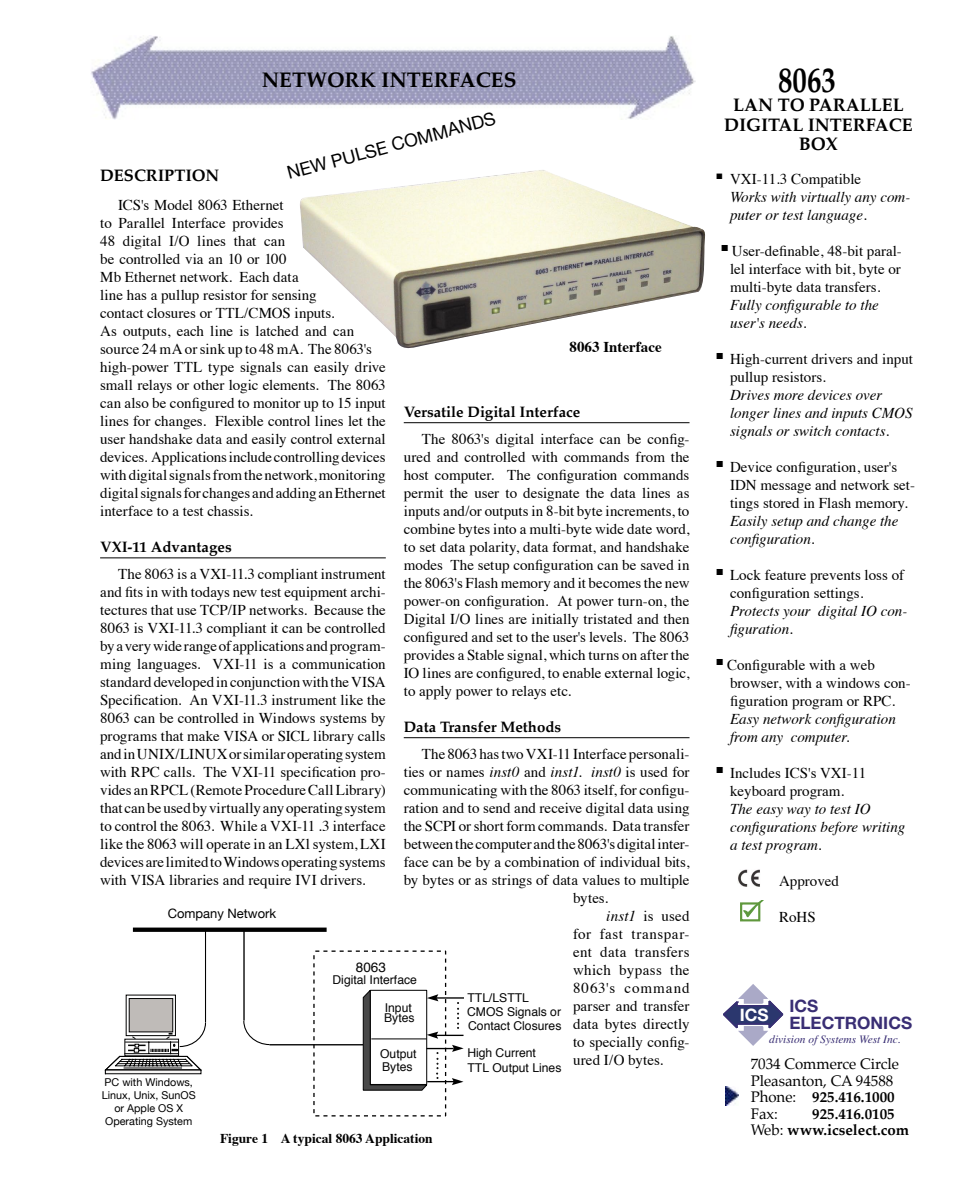
<style>
.page{position:relative;width:972px;height:1188px;background:#fff}
.page>*{position:absolute;margin:0;border:0;box-sizing:border-box;transform-origin:0 0}
.number_sub{font:700 36px "Palatino";color:#000;scale:.8 1}
.Head{font:700 21px "Palatino";color:#000}
.number_sub-2{font:700 18px/19.5px "Palatino";color:#000;text-align:center}
.t1{font:18px "Helvetica Neue";color:#000}
.t2{font:700 17.1px/17.1px "Helvetica Neue";color:#392e74}
.t3{font:700 17.1px "Helvetica Neue";color:#fff}
.Subhead{font:700 16.5px "Palatino";color:#000}
.Text{font:15px/18px "Times";color:#000;text-align:justify}
.Bullet_text{font:15px/18px "Times";color:#000}
.Bullet_text-2{font:italic 15px/18px "Times";color:#000}
.Text_Subhead_rule{font:700 15px "Palatino";color:#000}
.t4{font:15px "Palatino";color:#000}
.Figure_Caption{font:700 15px "Times";color:#000}
.Figure_Caption-2{font:700 13.5px "Times";color:#000}
.t5{font:13.5px "Helvetica";color:#060606}
.t6{font:12.9px "Helvetica Neue";color:#000}
.t7{font:12.15px/14.1px "Helvetica";color:#060606}
.t8{font:italic 11.4px "Times";color:#392e74}
.t9{font:10.8px/12.9px "Helvetica Neue";color:#000;text-align:center}
.s1{font-style:italic}
.s2{font-weight:400}
</style>
<div class="page">
<img style="left:725px;top:1086px;width:14px;height:19px">
<img style="left:91px;top:36px;width:604px;height:83px">
<svg style="left:723px;top:984px;width:61px;height:62px"></svg>
<svg style="left:313px;top:950px;width:151px;height:167px"></svg>
<svg style="left:128px;top:998px;width:46px;height:24px"></svg>
<div style="left:129px;top:999px;width:44px;height:33px;background:#bfbbb8"></div>
<div style="left:129px;top:998px;width:44px;height:34px;border:1px solid #060606"></div>
<svg style="left:104px;top:1022px;width:103px;height:52px"></svg>
<svg style="left:133px;top:928px;width:194px;height:4px"></svg>
<hr style="left:205px;top:929px;width:1px;height:94px;background:#000">
<hr style="left:243px;top:931px;width:2px;height:90px;background:#000">
<hr style="left:270px;top:1044px;width:93px;height:1px;background:#000">
<svg style="left:243px;top:1020px;width:28px;height:26px"></svg>
<hr style="left:100px;top:558px;width:286px;height:1px;background:#000">
<hr style="left:404px;top:422px;width:286px;height:1px;background:#000">
<hr style="left:404px;top:737px;width:286px;height:1px;background:#000">
<img style="left:300px;top:170px;width:406px;height:179px">
<img style="left:738px;top:869px;width:22px;height:17px">
<svg style="left:744px;top:900px;width:20px;height:17px"></svg>
<div style="left:740px;top:902px;width:20px;height:19px;border:2px solid #60983d"></div>
<p class="Head" style="left:262px;top:61px;width:256px">NETWORK INTERFACES</p>
<p class="t1" style="left:285px;top:163px;width:217px;rotate:-15deg">NEW PULSE COMMANDS</p>
<p class="Subhead" style="left:100px;top:162px;width:121px">DESCRIPTION</p>
<p class="Text" style="left:100px;top:195px;width:287px;text-align:left;text-indent:18px">ICS's Model 8063 Ethernet<br>to Parallel Interface provides<br>48 digital I/O lines that can<br>be controlled via an 10 or 100<br>Mb Ethernet network. Each data<br>line has a pullup resistor for sensing<br>contact closures or TTL/CMOS inputs.<br>As outputs, each line is latched and can source 24 mA or sink up to 48 mA. The 8063's high-power TTL type signals can easily drive small relays or other logic elements. The 8063 can also be configured to monitor up to 15 input lines for changes. Flexible control lines let the user handshake data and easily control external devices. Applications include controlling devices with digital signals from the network, monitoring digital signals for changes and adding an Ethernet interface to a test chassis.</p>
<p class="Text_Subhead_rule" style="left:100px;top:534px;width:133px">VXI-11 Advantages</p>
<p class="Text" style="left:100px;top:564px;width:287px;text-indent:18px">The 8063 is a VXI-11.3 compliant instrument and fits in with todays new test equipment archi&shy;tectures that use TCP/IP networks. Because the 8063 is VXI-11.3 compliant it can be controlled by a very wide range of applications and program&shy;ming languages. VXI-11 is a communication standard developed in conjunction with the VISA Specification. An VXI-11.3 instrument like the 8063 can be controlled in Windows systems by programs that make VISA or SICL library calls and in UNIX/LINUX or similar operating system with RPC calls. The VXI-11 specification pro&shy;vides an RPCL (Remote Procedure Call Library) that can be used by virtually any operating system to control the 8063. While a VXI-11 .3 interface like the 8063 will operate in an LXl system, LXI devices are limited to Windows operating systems with VISA libraries and require IVI drivers.</p>
<p class="Figure_Caption" style="left:570px;top:333px;width:94px">8063 Interface</p>
<p class="Text_Subhead_rule" style="left:404px;top:399px;width:178px">Versatile Digital Interface</p>
<p class="Text" style="left:404px;top:429px;width:287px;text-indent:18px">The 8063's digital interface can be config&shy;ured and controlled with commands from the host computer. The configuration commands permit the user to designate the data lines as inputs and/or outputs in 8-bit byte increments, to combine bytes into a multi-byte wide date word, to set data polarity, data format, and handshake modes The setup configuration can be saved in the 8063's Flash memory and it becomes the new power-on configuration. At power turn-on, the Digital I/O lines are initially tristated and then configured and set to the user's levels. The 8063 provides a Stable signal, which turns on after the IO lines are configured, to enable external logic, to apply power to relays etc.</p>
<p class="Text_Subhead_rule" style="left:404px;top:714px;width:159px">Data Transfer Methods</p>
<p class="Text" style="left:422px;top:744px;width:269px">The 8063 has two VXI-11 Interface personali-</p>
<p class="Text" style="left:404px;top:762px;width:287px">ties or names <span class="s1">inst0</span> and <span class="s1">inst1</span>. <span class="s1">inst0</span> is used for</p>
<p class="Text" style="left:404px;top:780px;width:287px">communicating with the 8063 itself, for configu-</p>
<p class="Text" style="left:404px;top:798px;width:287px">ration and to send and receive digital data using</p>
<p class="Text" style="left:404px;top:816px;width:287px">the SCPI or short form commands. Data transfer</p>
<p class="Text" style="left:404px;top:834px;width:287px">between the computer and the 8063's digital inter-</p>
<p class="Text" style="left:404px;top:852px;width:287px">face can be by a combination of individual bits,</p>
<p class="Text" style="left:404px;top:870px;width:287px">by bytes or as strings of data values to multiple</p>
<p class="Text" style="left:573px;top:888px;width:37px">bytes.</p>
<p class="Text" style="left:573px;top:906px;width:118px;text-indent:33px"><span class="s1">inst1</span> is used for fast transpar&shy;ent data transfers which bypass the 8063's command parser and transfer data bytes directly to specially config&shy;ured I/O bytes.</p>
<p class="t6" style="left:168px;top:906px;width:110px">Company Network</p>
<p class="t5" style="left:356px;top:957px;width:32px">8063</p>
<p class="t7" style="left:384px;top:1003px;width:32px;line-height:10.1px">Input<br>Bytes</p>
<p class="t7" style="left:380px;top:1047px;width:38px;line-height:12.8px">Output<br>Bytes</p>
<p class="t7" style="left:333px;top:973px;width:86px">Digital Interface</p>
<p class="t7" style="left:467px;top:991px;width:96px">TTL/LSTTL<br>CMOS Signals or<br>Contact Closures</p>
<p class="t7" style="left:468px;top:1046px;width:95px;line-height:14.5px">High Current<br>TTL Output Lines</p>
<p class="t9" style="left:102px;top:1076px;width:96px">PC with Windows,<br>Linux, Unix, SunOS or Apple OS X<br>Operating System</p>
<p class="Figure_Caption-2" style="left:220px;top:1126px;width:214px">Figure 1 A typical 8063 Application</p>
<p class="number_sub" style="left:778px;top:49px;width:74px">8063</p>
<p class="number_sub-2" style="left:733px;top:95px;width:172px">LAN TO PARALLEL</p>
<p class="number_sub-2" style="left:724px;top:114px;width:190px">DIGITAL INTERFACE<br>BOX</p>
<p class="Bullet_text" style="left:717px;top:168px;width:146px">■ VXI-11.3 Compatible</p>
<p class="Bullet_text-2" style="left:730px;top:187px;width:182px">Works with virtually any com&shy;puter or test language.</p>
<p class="Bullet_text" style="left:730px;top:240px;width:173px;text-align:justify;text-indent:-9px">■ User-definable, 48-bit paral&shy;lel interface with bit, byte or multi-byte data transfers.</p>
<p class="Bullet_text-2" style="left:730px;top:295px;width:150px">Fully configurable to the user's needs.</p>
<p class="Bullet_text" style="left:730px;top:348px;width:184px;text-indent:-14px">■ High-current drivers and input pullup resistors.</p>
<p class="Bullet_text-2" style="left:730px;top:385px;width:184px">Drives more devices over longer lines and inputs CMOS signals or switch contacts.</p>
<p class="Bullet_text" style="left:730px;top:456px;width:186px;text-indent:-14px">■ Device configuration, user's<br>IDN message and network set&shy;tings stored in Flash memory.</p>
<p class="Bullet_text-2" style="left:730px;top:511px;width:170px">Easily setup and change the configuration.</p>
<p class="Bullet_text" style="left:730px;top:564px;width:176px;text-indent:-14px">■ Lock feature prevents loss of configuration settings.</p>
<p class="Bullet_text-2" style="left:730px;top:601px;width:179px">Protects your digital IO con&shy;figuration.</p>
<p class="Bullet_text" style="left:730px;top:654px;width:182px;text-indent:-14px">■ Configurable with a web browser, with a windows con&shy;figuration program or RPC.</p>
<p class="Bullet_text-2" style="left:730px;top:709px;width:167px">Easy network configuration from any computer.</p>
<p class="Text" style="left:717px;top:762px;width:151px;text-align:center">■ Includes ICS's VXI-11 keyboard program.</p>
<p class="Bullet_text-2" style="left:730px;top:799px;width:177px">The easy way to test IO configurations before writing a test program.</p>
<p class="Text" style="left:779px;top:870px;width:61px">Approved</p>
<p class="Text" style="left:779px;top:906px;width:38px">RoHS</p>
<p class="t3" style="left:740px;top:1004px;width:30px">ICS</p>
<p class="t2" style="left:789px;top:999px;width:124px">ICS<br>ELECTRONICS</p>
<p class="t8" style="left:769px;top:1032px;width:133px">division of Systems West Inc.</p>
<p class="t4" style="left:751px;top:1051px;width:150px">7034 Commerce Circle</p>
<p class="t4" style="left:751px;top:1068px;width:144px">Pleasanton, CA 94588</p>
<p class="Text_Subhead_rule" style="left:751px;top:1084px;width:146px"><span class="s2">Phone:</span> 925.416.1000</p>
<p class="t4" style="left:751px;top:1101px;width:29px">Fax:</p>
<p class="Text_Subhead_rule" style="left:812px;top:1101px;width:84px">925.416.0105</p>
<p class="Text_Subhead_rule" style="left:751px;top:1117px;width:160px"><span class="s2">Web:</span> www.icselect.com</p>
</div>
